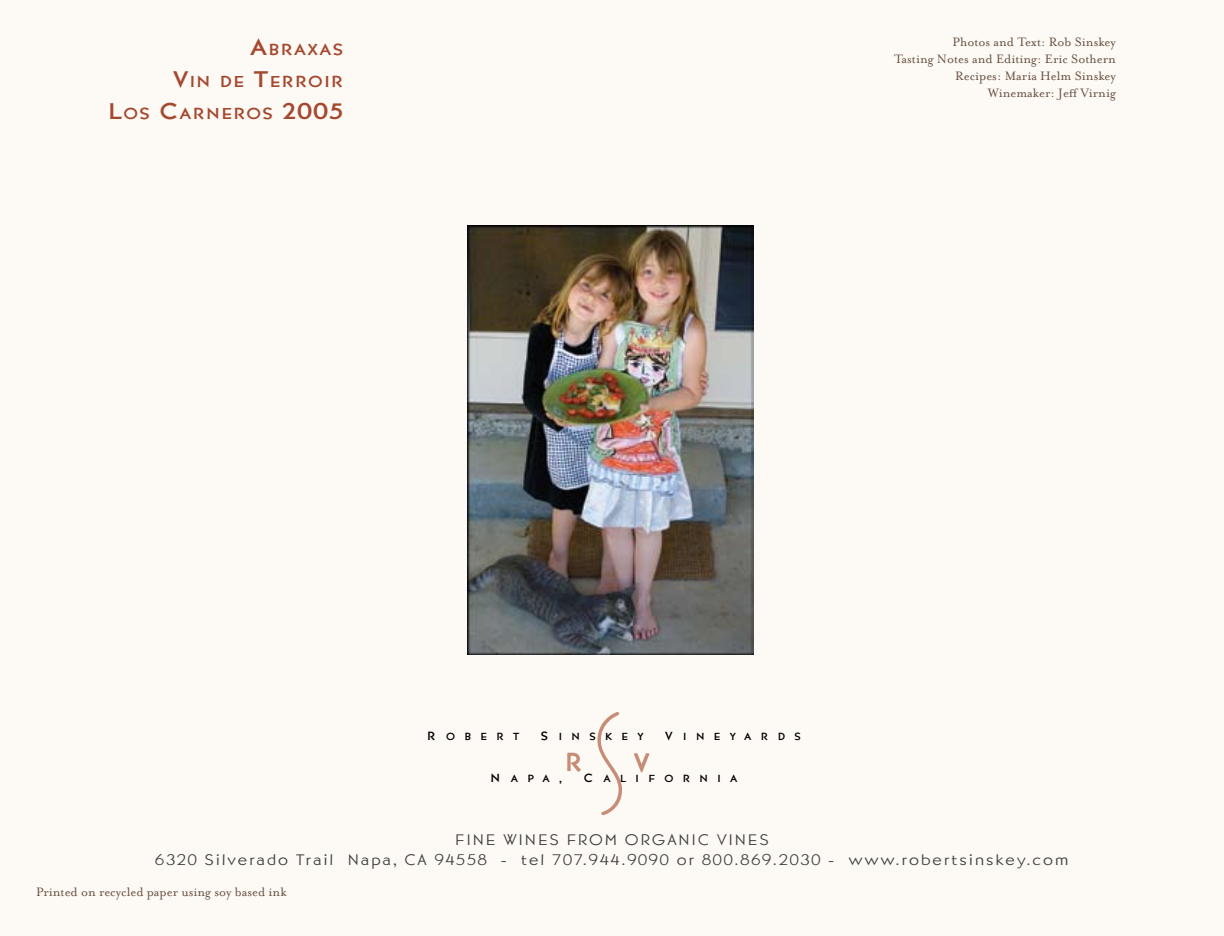
<style>
.page{position:relative;width:1224px;height:936px;background:#fdfaf5}
.page>*{position:absolute;margin:0;border:0;box-sizing:border-box;transform-origin:0 0}
.t1{font:16.6px/32px "Bernhard Gothic Mdm";letter-spacing:.07em;color:#a4492f;text-align:right;scale:1.18 1}
.t2{font:16px/20px "Bernhard Gothic Lgt";letter-spacing:.1em;color:#404040;text-align:center;scale:1.12 1}
.t3{font:14px/16.8px "Mrs Eaves Roman";color:#684f40;text-align:right}
.t4{font:10.8px "Bernhard Gothic Mdm";letter-spacing:.78em;color:#000;scale:1.11 1}
.s1{font-size:23.8px}
.s2{font-size:12.4px}
</style>
<div class="page">
<svg style="left:597px;top:712px;width:25px;height:103px"></svg>
<svg style="left:634px;top:753px;width:15px;height:19px"></svg>
<svg style="left:567px;top:753px;width:14px;height:19px"></svg>
<img style="left:467px;top:226px;width:287px;height:429px">
<p class="t1" style="left:108px;top:35px;width:201px"><span class="s1">A</span>BRAXAS<br><span class="s1">V</span>IN DE <span class="s1">T</span>ERROIR<br><span class="s1">L</span>OS <span class="s1">C</span>ARNEROS <span class="s1">2005</span></p>
<p class="t3" style="left:894px;top:34px;width:223px">Photos and Text: Rob Sinskey<br>Tasting Notes and Editing: Eric Sothern<br>Recipes: Maria Helm Sinskey<br>Winemaker: Jeff Virnig</p>
<p class="t4" style="left:427px;top:730px;width:85px"><span class="s2">R</span> OBERT</p>
<p class="t4" style="left:541px;top:730px;width:94px"><span class="s2">S</span> INSKEY</p>
<p class="t4" style="left:665px;top:730px;width:123px"><span class="s2">V</span> INEYAR DS</p>
<p class="t4" style="left:491px;top:771px;width:66px"><span class="s2">N</span> APA,</p>
<p class="t4" style="left:584px;top:771px;width:140px"><span class="s2">C</span> ALIFOR NIA</p>
<p class="t2" style="left:155px;top:831px;width:817px">Fine Wines from Organic Vines<br>6320 Silverado Trail N apa, CA 94558 - tel 707.944.9090 or 800.869.2030 - www.robertsinskey.com</p>
<p class="t3" style="left:36px;top:883px;width:252px">Printed on recycled paper using soy based ink</p>
</div>
